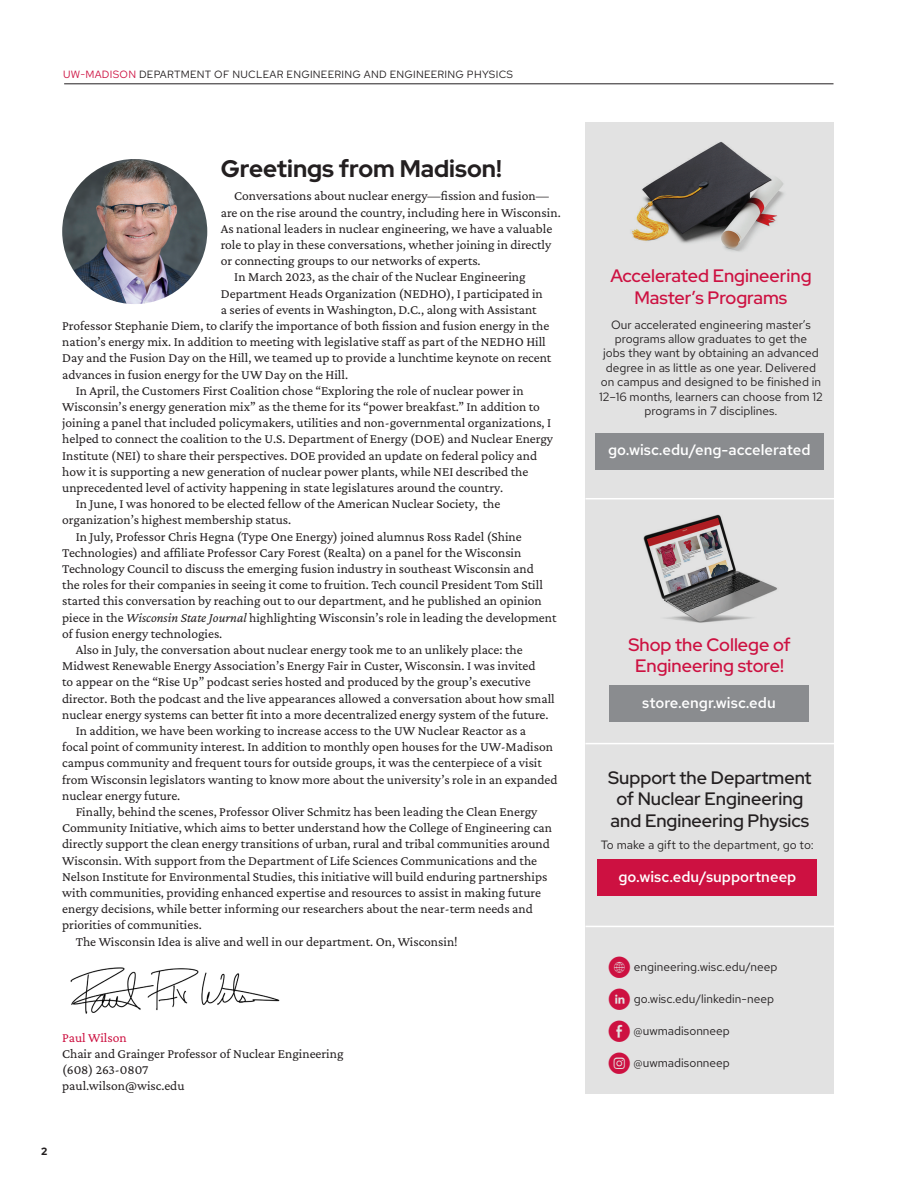
<style>
.page{position:relative;width:918px;height:1188px;background:#fff}
.page>*{position:absolute;margin:0;border:0;box-sizing:border-box;transform-origin:0 0}
.heading_16{font:700 24px "Red Hat Display";color:#231f20}
.heading_12{font:500 18px/21.6px "Red Hat Display";color:#cd1141;text-align:center}
.heading_12-2{font:500 18px/21.6px "Red Hat Display";color:#231f20;text-align:center}
.t1{font:500 15px "Red Hat Text";color:#fff}
.body_text{font:13.5px/16.2px "Crimson Pro";color:#231f20}
.body_text_no_indent{font:13.5px/16.2px "Crimson Pro";color:#231f20}
.body_text_sans{font:12px/14.4px "Red Hat Text";color:#231f20;text-align:center}
.body_text_news_sans{font:12px "Red Hat Text";color:#231f20}
.top_mast_info{font:10.5px "Red Hat Text";letter-spacing:.025em;color:#231f20}
.t2{font:700 10.5px "Red Hat Text";color:#231f20}
.s1{color:#cd1141}
.s2{font-style:italic}
.s3{font-family:"Social Media Circled";font-size:21px;color:#cd1141}
</style>
<div class="page">
<hr style="left:64px;top:84px;width:770px;height:1px;background:#231f20">
<img style="left:70px;top:967px;width:210px;height:47px">
<img style="left:62px;top:159px;width:145px;height:145px;border-radius:73px">
<div style="left:585px;top:122px;width:249px;height:972px;background:#e2e2e2"></div>
<hr style="left:585px;top:498px;width:249px;height:2px;background:#fff">
<hr style="left:585px;top:743px;width:249px;height:1px;background:#fff">
<hr style="left:585px;top:926px;width:249px;height:1px;background:#fff">
<div style="left:598px;top:860px;width:219px;height:36px;background:#cd1141"></div>
<div style="left:595px;top:433px;width:229px;height:36px;background:#8a8c8f"></div>
<div style="left:609px;top:686px;width:200px;height:36px;background:#8a8c8f"></div>
<img style="left:643px;top:514px;width:134px;height:109px">
<img style="left:631px;top:142px;width:153px;height:110px">
<p class="top_mast_info" style="left:63px;top:67px;width:452px"><span class="s1">UW-MADISON</span> DEPARTMENT OF NUCLEAR ENGINEERING AND ENGINEERING PHYSICS</p>
<p class="heading_16" style="left:221px;top:153px;width:283px">Greetings from Madison!</p>
<p class="body_text" style="left:221px;top:188px;width:341px;text-indent:14px">Conversations about nuclear energy—fission and fusion— are on the rise around the country, including here in Wisconsin.<br>As national leaders in nuclear engineering, we have a valuable role to play in these conversations, whether joining in directly or connecting groups to our networks of experts.</p>
<p class="body_text" style="left:234px;top:269px;width:293px">In March 2023, as the chair of the Nuclear Engineering</p>
<p class="body_text" style="left:221px;top:285px;width:324px">Department Heads Organization (NEDHO), I participated in</p>
<p class="body_text" style="left:221px;top:301px;width:317px">a series of events in Washington, D.C., along with Assistant</p>
<p class="body_text" style="left:62px;top:317px;width:489px">Professor Stephanie Diem, to clarify the importance of both fission and fusion energy in the</p>
<p class="body_text" style="left:62px;top:333px;width:485px">nation’s energy mix. In addition to meeting with legislative staff as part of the NEDHO Hill</p>
<p class="body_text" style="left:62px;top:350px;width:491px">Day and the Fusion Day on the Hill, we teamed up to provide a lunchtime keynote on recent</p>
<p class="body_text" style="left:62px;top:366px;width:287px">advances in fusion energy for the UW Day on the Hill.</p>
<p class="body_text" style="left:62px;top:382px;width:492px;text-indent:14px">In April, the Customers First Coalition chose “Exploring the role of nuclear power in Wisconsin’s energy generation mix” as the theme for its “power breakfast.” In addition to joining a panel that included policymakers, utilities and non-governmental organizations, I helped to connect the coalition to the U.S. Department of Energy (DOE) and Nuclear Energy Institute (NEI) to share their perspectives. DOE provided an update on federal policy and how it is supporting a new generation of nuclear power plants, while NEI described the unprecedented level of activity happening in state legislatures around the country.</p>
<p class="body_text" style="left:62px;top:495px;width:440px;text-indent:14px">In June, I was honored to be elected fellow of the American Nuclear Society, the organization’s highest membership status.</p>
<p class="body_text" style="left:62px;top:528px;width:496px;text-indent:14px">In July, Professor Chris Hegna (Type One Energy) joined alumnus Ross Radel (Shine Technologies) and affiliate Professor Cary Forest (Realta) on a panel for the Wisconsin Technology Council to discuss the emerging fusion industry in southeast Wisconsin and<br>the roles for their companies in seeing it come to fruition. Tech council President Tom Still started this conversation by reaching out to our department, and he published an opinion piece in the <span class="s2">Wisconsin State Journal</span> highlighting Wisconsin’s role in leading the development of fusion energy technologies.</p>
<p class="body_text" style="left:62px;top:641px;width:494px;text-indent:14px">Also in July, the conversation about nuclear energy took me to an unlikely place: the Midwest Renewable Energy Association’s Energy Fair in Custer, Wisconsin. I was invited<br>to appear on the “Rise Up” podcast series hosted and produced by the group’s executive director. Both the podcast and the live appearances allowed a conversation about how small nuclear energy systems can better fit into a more decentralized energy system of the future.</p>
<p class="body_text" style="left:62px;top:722px;width:497px;text-indent:14px">In addition, we have been working to increase access to the UW Nuclear Reactor as a<br>focal point of community interest. In addition to monthly open houses for the UW-Madison campus community and frequent tours for outside groups, it was the centerpiece of a visit from Wisconsin legislators wanting to know more about the university’s role in an expanded nuclear energy future.</p>
<p class="body_text" style="left:62px;top:803px;width:491px;text-indent:14px">Finally, behind the scenes, Professor Oliver Schmitz has been leading the Clean Energy Community Initiative, which aims to better understand how the College of Engineering can directly support the clean energy transitions of urban, rural and tribal communities around Wisconsin. With support from the Department of Life Sciences Communications and the Nelson Institute for Environmental Studies, this initiative will build enduring partnerships with communities, providing enhanced expertise and resources to assist in making future energy decisions, while better informing our researchers about the near-term needs and priorities of communities.</p>
<p class="body_text" style="left:76px;top:933px;width:384px">The Wisconsin Idea is alive and well in our department. On, Wisconsin!</p>
<p class="body_text_no_indent" style="left:62px;top:1029px;width:283px"><span class="s1">Paul Wilson<br></span>Chair and Grainger Professor of Nuclear Engineering (608) 263-0807<br>paul.wilson@wisc.edu</p>
<p class="t2" style="left:41px;top:1145px;width:8px">2</p>
<p class="heading_12" style="left:610px;top:265px;width:203px">Accelerated Engineering<br>Master’s Programs</p>
<p class="body_text_sans" style="left:599px;top:317px;width:225px">Our accelerated engineering master’s programs allow graduates to get the<br>jobs they want by obtaining an advanced degree in as little as one year. Delivered on campus and designed to be finished in 12–16 months, learners can choose from 12 programs in 7 disciplines.</p>
<p class="t1" style="left:608px;top:440px;width:204px">go.wisc.edu/eng-accelerated</p>
<p class="heading_12" style="left:629px;top:633px;width:164px">Shop the College of<br>Engineering store!</p>
<p class="t1" style="left:642px;top:693px;width:135px">store.engr.wisc.edu</p>
<p class="heading_12-2" style="left:608px;top:766px;width:205px">Support the Department of Nuclear Engineering and Engineering Physics</p>
<p class="body_text_sans" style="left:601px;top:837px;width:215px">To make a gift to the department, go to:</p>
<p class="t1" style="left:618px;top:867px;width:179px">go.wisc.edu/supportneep</p>
<p class="body_text_news_sans" style="left:609px;top:959px;width:170px"><span class="s3">K</span> engineering.wisc.edu/neep</p>
<p class="body_text_news_sans" style="left:609px;top:991px;width:167px"><span class="s3">C</span> go.wisc.edu/linkedin-neep</p>
<p class="body_text_news_sans" style="left:609px;top:1023px;width:123px"><span class="s3">E</span> @uwmadisonneep</p>
<p class="body_text_news_sans" style="left:609px;top:1055px;width:123px"><span class="s3">Q</span> @uwmadisonneep</p>
</div>
